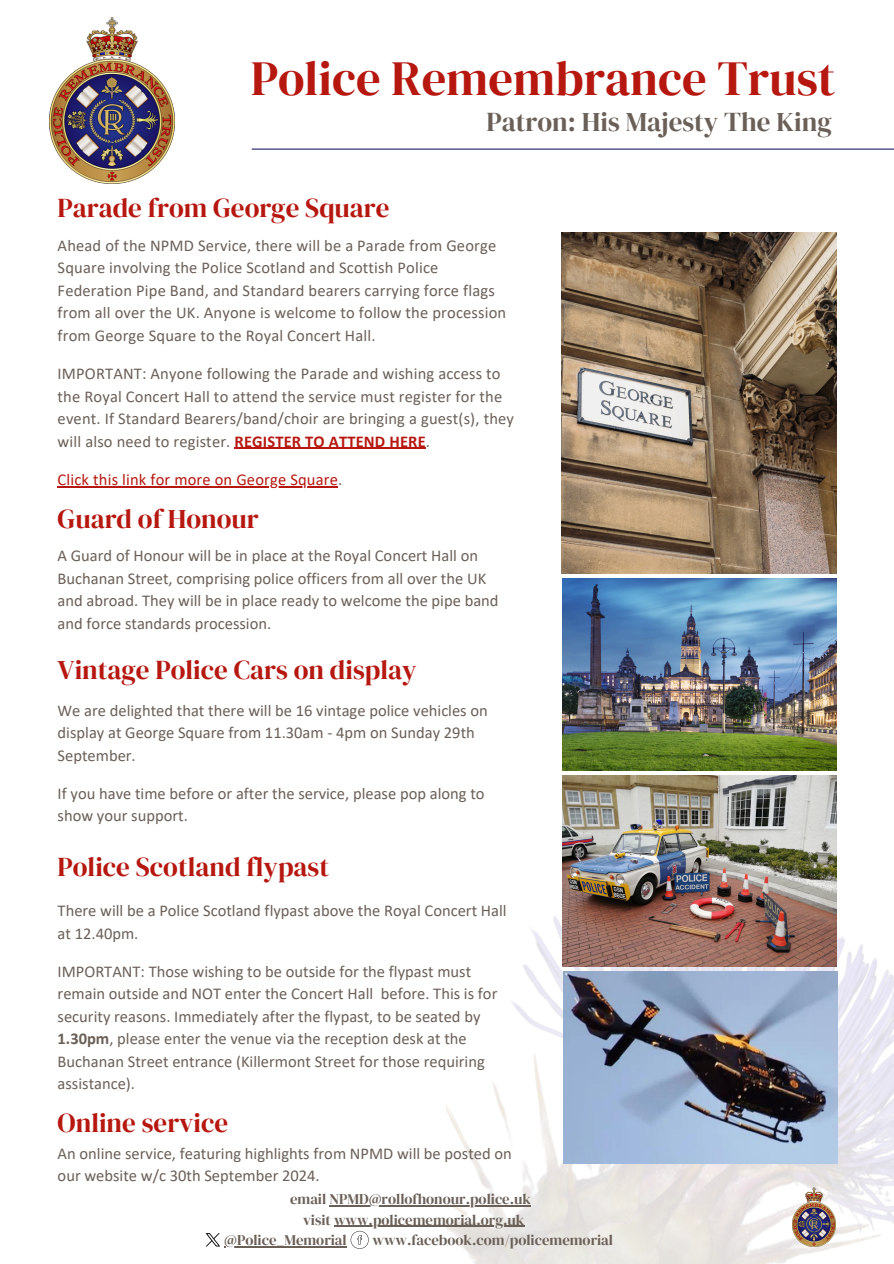
<style>
.page{position:relative;width:894px;height:1264px;background:#fff}
.page>*{position:absolute;margin:0;border:0;box-sizing:border-box;transform-origin:0 0}
.t1{font:48.45px "DM Serif Display";color:#b6170f}
.t2{font:27px "DM Serif Display";color:#b6170f}
.t3{font:27px "DM Serif Display";color:#6b6058}
.t4{font:16.5px/22.5px "Calibri";color:#6b6058}
.t5{font:16.5px "Calibri";letter-spacing:.01em;color:#b6170f}
.t6{font:14.7px "DM Serif Display";color:#6b6058}
.s1{font-weight:700;color:#b6170f}
.s2{color:#6b6058}
.s3{font-weight:700}
</style>
<div class="page">
<hr style="left:252px;top:148px;width:641px;height:2px;background:#1c1f6c">
<img style="left:562px;top:578px;width:274px;height:192px">
<img style="left:50px;top:17px;width:124px;height:167px">
<img style="left:446px;top:833px;width:447px;height:430px">
<img style="left:562px;top:775px;width:274px;height:191px">
<img style="left:561px;top:233px;width:275px;height:340px">
<img style="left:563px;top:971px;width:274px;height:192px">
<hr style="left:329px;top:1205px;width:202px;height:1px;background:#6b6058">
<hr style="left:334px;top:1225px;width:190px;height:1px;background:#6b6058">
<hr style="left:224px;top:1245px;width:123px;height:1px;background:#6b6058">
<img style="left:791px;top:1187px;width:44px;height:59px">
<svg style="left:205px;top:1233px;width:15px;height:13px"></svg>
<svg style="left:350px;top:1230px;width:18px;height:18px"></svg>
<hr style="left:234px;top:448px;width:192px;height:1px;background:#b6170f">
<hr style="left:58px;top:486px;width:280px;height:1px;background:#b6170f">
<h3 class="t1" style="left:251px;top:44px;width:586px">Police Remembrance Trust</h3>
<h2 class="t2" style="left:58px;top:189px;width:333px">Parade from George Square</h2>
<p class="t3" style="left:486px;top:103px;width:346px">Patron: His Majesty The King</p>
<p class="t4" style="left:58px;top:235px;width:450px">Ahead of the NPMD Service, there will be a Parade from George Square involving the Police Scotland and Scottish Police Federation Pipe Band, and Standard bearers carrying force flags from all over the UK. Anyone is welcome to follow the procession from George Square to the Royal Concert Hall.</p>
<h2 class="t4" style="left:58px;top:364px;width:458px">IMPORTANT: Anyone following the Parade and wishing access to the Royal Concert Hall to attend the service must register for the event. If Standard Bearers/band/choir are bringing a guest(s), they will also need to register. <span class="s1">REGISTER TO ATTEND HERE</span>.</h2>
<h3 class="t5" style="left:58px;top:472px;width:286px">Click this link for more on George Square<span class="s2">.</span></h3>
<p class="t2" style="left:58px;top:499px;width:203px">Guard of Honour</p>
<h3 class="t4" style="left:58px;top:546px;width:442px">A Guard of Honour will be in place at the Royal Concert Hall on Buchanan Street, comprising police officers from all over the UK and abroad. They will be in place ready to welcome the pipe band and force standards procession.</h3>
<p class="t2" style="left:58px;top:651px;width:360px">Vintage Police Cars on display</p>
<h2 class="t4" style="left:58px;top:700px;width:431px">We are delighted that there will be 16 vintage police vehicles on display at George Square from 11.30am - 4pm on Sunday 29th<br>September.</h2>
<h3 class="t4" style="left:58px;top:783px;width:428px">If you have time before or after the service, please pop along to show your support.</h3>
<p class="t2" style="left:58px;top:848px;width:273px">Police Scotland flypast</p>
<h2 class="t4" style="left:58px;top:900px;width:450px">There will be a Police Scotland flypast above the Royal Concert Hall at 12.40pm.</h2>
<h3 class="t4" style="left:58px;top:961px;width:441px">IMPORTANT: Those wishing to be outside for the flypast must remain outside and NOT enter the Concert Hall before. This is for security reasons. Immediately after the flypast, to be seated by <span class="s3">1.30pm</span>, please enter the venue via the reception desk at the Buchanan Street entrance (Killermont Street for those requiring assistance).</h3>
<p class="t2" style="left:58px;top:1104px;width:172px">Online service</p>
<p class="t4" style="left:58px;top:1143px;width:455px">An online service, featuring highlights from NPMD will be posted on our website w/c 30th September 2024.</p>
<h3 class="t6" style="left:290px;top:1188px;width:242px">email NPMD@rollofhonour.police.uk</h3>
<h3 class="t6" style="left:303px;top:1209px;width:223px">visit www.policememorial.org.uk</h3>
<h3 class="t6" style="left:224px;top:1229px;width:124px">@Police_Memorial</h3>
<h3 class="t6" style="left:372px;top:1229px;width:242px">www.facebook.com/policememorial</h3>
</div>
